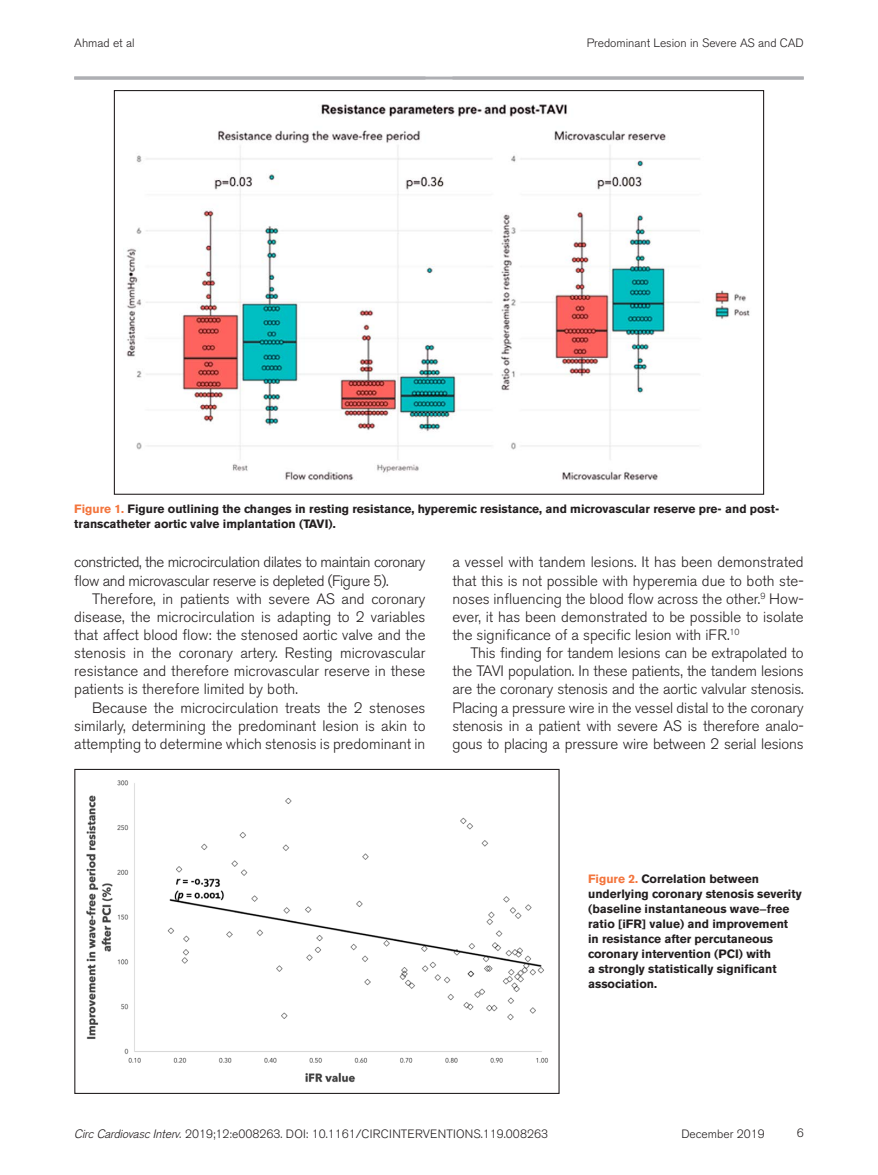
<style>
.page{position:relative;width:878px;height:1175px;background:#fff}
.page>*{position:absolute;margin:0;border:0;box-sizing:border-box;transform-origin:0 0}
.t1{font:300 15px/18.1px "Akzidenz Grotesk BE";letter-spacing:-.01em;color:#231f20;text-align:justify}
.t2{font:700 12px/15px "Akzidenz Grotesk BE";color:#231f20}
.t3{font:300 12px "Akzidenz Grotesk BE";color:#231f20}
.s1{color:#f3753d}
.s2{font-family:"Gandhari Unicode"}
.s3{font-family:"Akzidenz Grotesk";font-style:italic}
</style>
<div class="page">
<hr style="left:74px;top:76px;width:729px;height:4px;background:#b9babe">
<svg style="left:113px;top:90px;width:651px;height:405px"></svg>
<svg style="left:74px;top:768px;width:486px;height:326px"></svg>
<p class="t3" style="left:74px;top:36px;width:62px">Ahmad et al</p>
<p class="t3" style="left:586px;top:36px;width:218px">Predominant Lesion in Severe AS and CAD</p>
<p class="t2" style="left:74px;top:501px;width:706px"><span class="s1">Figure 1.</span> Figure outlining the changes in resting resistance, hyperemic resistance, and microvascular reserve pre- and post&shy;transcatheter aortic valve implantation (TAVI).</p>
<p class="t1" style="left:74px;top:553px;width:353px">constricted, the microcirculation dilates to maintain coronary flow and microvascular reserve is depleted (Figure 5).</p>
<p class="t1" style="left:74px;top:590px;width:353px;text-indent:18px">Therefore, in patients with severe AS and coronary disease, the microcirculation is adapting to 2 variables that affect blood flow: the stenosed aortic valve and the stenosis in the coronary artery. Resting microvascular resistance and therefore microvascular reserve in these patients is therefore limited by both.</p>
<p class="t1" style="left:74px;top:698px;width:353px;text-indent:18px">Because the microcirculation treats the 2 stenoses similarly, determining the predominant lesion is akin to attempting to determine which stenosis is predominant in</p>
<p class="t1" style="left:452px;top:553px;width:353px">a vessel with tandem lesions. It has been demonstrated that this is not possible with hyperemia due to both ste&shy;noses influencing the blood flow across the other.<sup>9</sup> How&shy;ever, it has been demonstrated to be possible to isolate the significance of a specific lesion with iFR.<sup>10</sup></p>
<p class="t1" style="left:452px;top:644px;width:353px;text-indent:18px">This finding for tandem lesions can be extrapolated to the TAVI population. In these patients, the tandem lesions are the coronary stenosis and the aortic valvular stenosis.<br>Placing a pressure wire in the vessel distal to the coronary stenosis in a patient with severe AS is therefore analo&shy;gous to placing a pressure wire between 2 serial lesions</p>
<p class="t2" style="left:588px;top:871px;width:215px"><span class="s1">Figure 2.</span> Correlation between underlying coronary stenosis severity (baseline instantaneous wave<span class="s2">–</span>free ratio [iFR] value) and improvement in resistance after percutaneous coronary intervention (PCI) with<br>a strongly statistically significant association.</p>
<p class="t3" style="left:74px;top:1126px;width:475px"><span class="s3">Circ Cardiovasc Interv.</span> 2019;12:e008263. DOI: 10.1161/CIRCINTERVENTIONS.119.008263</p>
<p class="t3" style="left:681px;top:1126px;width:85px">December 2019</p>
<p class="t3" style="left:796px;top:1126px;width:8px">6</p>
</div>
